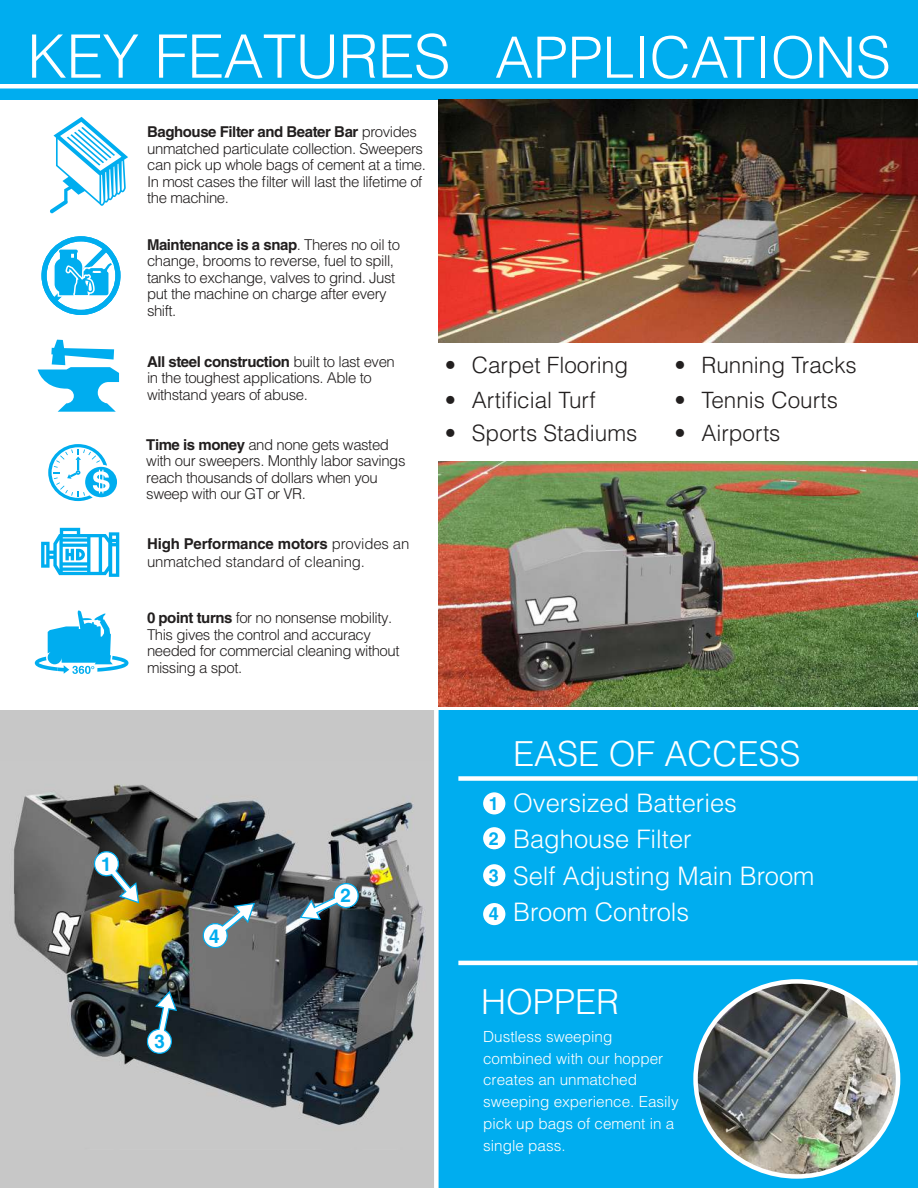
<style>
.page{position:relative;width:918px;height:1188px;background:#fff}
.page>*{position:absolute;margin:0;border:0;box-sizing:border-box;transform-origin:0 0}
.t1{font:300 57px "Helvetica";color:#fff}
.t2{font:300 34.5px "Helvetica";color:#fff}
.t3{font:300 25.5px/36.6px "Helvetica";color:#fff}
.t4{font:300 22.5px "Helvetica";color:#221f1f}
.t5{font:700 18px/34.8px "Helvetica";color:#00adef}
.t6{font:300 15.3px/21.6px "Helvetica";color:#fff}
.t7{font:300 15px/16.5px "Helvetica";letter-spacing:-.03em;color:#221f1f}
.t8{font:300 15px/18px "Helvetica";letter-spacing:-.01em;color:#221f1f}
.s1{font-size:60px}
.s2{font-weight:700}
</style>
<div class="page">
<div style="left:0;top:0;width:918px;height:100px;background:#00adef"></div>
<div style="left:0;top:84px;width:918px;height:5px;background:#fff"></div>
<img style="left:439px;top:99px;width:479px;height:244px">
<img style="left:439px;top:462px;width:478px;height:244px">
<svg style="left:41px;top:236px;width:80px;height:79px"></svg>
<svg style="left:35px;top:610px;width:93px;height:64px"></svg>
<svg style="left:48px;top:444px;width:69px;height:57px"></svg>
<svg style="left:41px;top:528px;width:78px;height:49px"></svg>
<svg style="left:38px;top:340px;width:81px;height:72px"></svg>
<svg style="left:50px;top:117px;width:78px;height:97px"></svg>
<div style="left:0;top:711px;width:436px;height:477px;background:#c7c7c7"></div>
<div style="left:437px;top:710px;width:481px;height:478px;background:#00adef"></div>
<img style="left:14px;top:784px;width:411px;height:341px">
<div style="left:434px;top:710px;width:5px;height:478px;background:#fff"></div>
<div style="left:458px;top:776px;width:460px;height:5px;background:#fff"></div>
<div style="left:482px;top:792px;width:24px;height:23px;background:#fff;border-radius:50%"></div>
<div style="left:482px;top:791px;width:25px;height:25px;border:2px solid #00adef;border-radius:50%"></div>
<div style="left:482px;top:826px;width:24px;height:24px;background:#fff;border-radius:50%"></div>
<div style="left:482px;top:826px;width:25px;height:25px;border:2px solid #00adef;border-radius:50%"></div>
<div style="left:482px;top:863px;width:24px;height:24px;background:#fff;border-radius:50%"></div>
<div style="left:482px;top:863px;width:25px;height:25px;border:2px solid #00adef;border-radius:50%"></div>
<div style="left:482px;top:902px;width:24px;height:24px;background:#fff;border-radius:50%"></div>
<div style="left:482px;top:902px;width:25px;height:25px;border:2px solid #00adef;border-radius:50%"></div>
<img style="left:697px;top:981px;width:201px;height:195px">
<div style="left:693px;top:979px;width:207px;height:200px;border:5px solid #fff;border-radius:50%"></div>
<hr style="left:458px;top:961px;width:460px;height:4px;background:#fff">
<svg style="left:300px;top:881px;width:61px;height:39px;background:#6e8087"></svg>
<svg style="left:92px;top:850px;width:47px;height:54px;background:#657374"></svg>
<svg style="left:201px;top:903px;width:54px;height:47px;background:#87959b"></svg>
<svg style="left:146px;top:991px;width:31px;height:64px;background:#627a84"></svg>
<h1 class="t1" style="left:27px;top:36px;width:865px"><span class="s1">KEY FEATURES</span> APPLICATIONS</h1>
<p class="t7" style="left:147px;top:125px;width:280px"><span class="s2">Baghouse Filter and Beater Bar</span> provides unmatched particulate collection. Sweepers can pick up whole bags of cement at a time.<br>In most cases the filter will last the lifetime of the machine.</p>
<p class="t7" style="left:147px;top:238px;width:255px"><span class="s2">Maintenance is a snap</span>. Theres no oil to change, brooms to reverse, fuel to spill, tanks to exchange, valves to grind. Just put the machine on charge after every shift.</p>
<p class="t7" style="left:147px;top:355px;width:249px"><span class="s2">All steel construction</span> built to last even in the toughest applications. Able to withstand years of abuse.</p>
<p class="t7" style="left:146px;top:437px;width:261px"><span class="s2">Time is money</span> and none gets wasted with our sweepers. Monthly labor savings reach thousands of dollars when you sweep with our GT or VR.</p>
<p class="t8" style="left:147px;top:536px;width:264px"><span class="s2">High Performance motors</span> provides an unmatched standard of cleaning.</p>
<p class="t7" style="left:147px;top:611px;width:254px"><span class="s2">0 point turns</span> for no nonsense mobility.<br>This gives the control and accuracy needed for commercial cleaning without missing a spot.</p>
<h3 class="t4" style="left:445px;top:356px;width:185px">• Carpet Flooring</h3>
<h3 class="t4" style="left:674px;top:356px;width:184px">• Running Tracks</h3>
<h3 class="t4" style="left:445px;top:391px;width:152px">• Artificial Turf</h3>
<h3 class="t4" style="left:674px;top:391px;width:165px">• Tennis Courts</h3>
<h3 class="t4" style="left:445px;top:424px;width:194px">• Sports Stadiums</h3>
<h3 class="t4" style="left:674px;top:424px;width:108px">• Airports</h3>
<p class="t5" style="left:489px;top:788px;width:12px">1<br>2</p>
<p class="t5" style="left:489px;top:859px;width:12px;line-height:37.8px">3<br>4</p>
<h2 class="t2" style="left:513px;top:741px;width:289px">EASE OF ACCESS</h2>
<h3 class="t3" style="left:513px;top:787px;width:303px">Oversized Batteries<br>Baghouse Filter<br>Self Adjusting Main Broom<br>Broom Controls</h3>
<h2 class="t2" style="left:481px;top:989px;width:139px">HOPPER</h2>
<p class="t6" style="left:483px;top:1027px;width:197px">Dustless sweeping combined with our hopper creates an unmatched sweeping experience. Easily pick up bags of cement in a single pass.</p>
</div>
